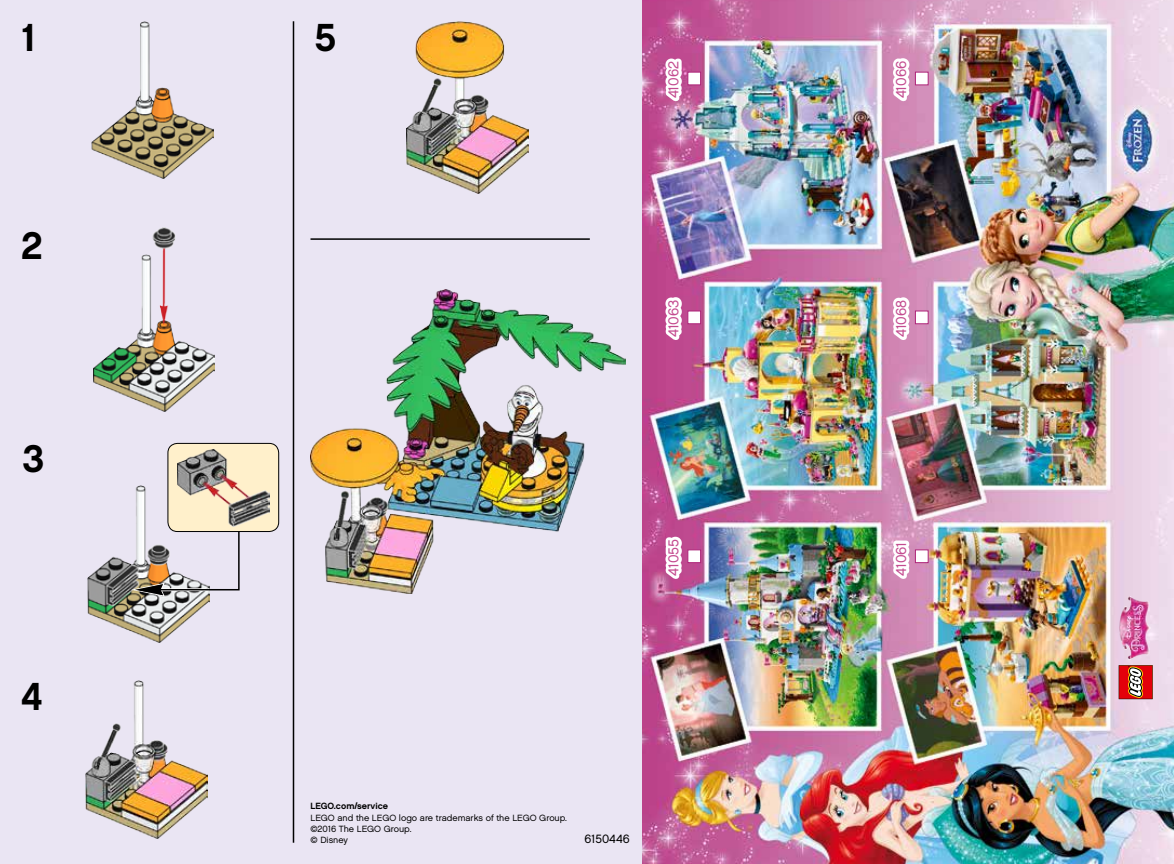
<style>
.page{position:relative;width:1174px;height:864px;background:#fff}
.page>*{position:absolute;margin:0;border:0;box-sizing:border-box;transform-origin:0 0}
.t1{font:700 39px "LEGO Chalet 60";color:#000}
.t2{font:14.4px "LEGO Chalet 60";color:#c44c90}
.t3{font:12px "LEGO Chalet 60";color:#000}
.t4{font:9px/10.8px "LEGO Chalet 60";color:#000}
.t5{font:700 9px "LEGO Chalet 60";color:#000}
</style>
<div class="page">
<div style="left:0;top:0;width:1174px;height:863px;background:#eae5f3"></div>
<img style="left:87px;top:556px;width:122px;height:86px">
<hr style="left:293px;top:21px;width:1px;height:821px;background:#000">
<img style="left:91px;top:21px;width:122px;height:158px">
<img style="left:406px;top:21px;width:122px;height:172px">
<img style="left:94px;top:227px;width:121px;height:185px">
<img style="left:85px;top:680px;width:122px;height:158px">
<img style="left:310px;top:289px;width:315px;height:304px">
<hr style="left:310px;top:238px;width:280px;height:2px;background:#000">
<svg style="left:132px;top:464px;width:108px;height:132px"></svg>
<div style="left:168px;top:443px;width:111px;height:88px;background:#fff0cb;border-radius:10px"></div>
<div style="left:168px;top:443px;width:111px;height:88px;border:1px solid #000;border-radius:10px"></div>
<img style="left:177px;top:449px;width:92px;height:77px">
<img style="left:642px;top:0;width:532px;height:863px">
<svg style="left:880px;top:537px;width:41px;height:49px;background:#e0b2cf"></svg>
<svg style="left:880px;top:294px;width:41px;height:53px;background:#dfadcb"></svg>
<svg style="left:880px;top:53px;width:41px;height:56px;background:#deaccb"></svg>
<div style="left:915px;top:549px;width:13px;height:13px;background:#fff;border:1px solid #ae2579"></div>
<div style="left:915px;top:310px;width:13px;height:14px;background:#fff;border:1px solid #ae2579"></div>
<div style="left:915px;top:72px;width:13px;height:13px;background:#fff;border:1px solid #ae2579"></div>
<svg style="left:652px;top:533px;width:34px;height:53px;background:#d489b6"></svg>
<svg style="left:652px;top:294px;width:42px;height:53px;background:#d07aad"></svg>
<svg style="left:652px;top:55px;width:42px;height:54px;background:#d286b3"></svg>
<div style="left:687px;top:549px;width:14px;height:13px;background:#fff;border:1px solid #ae2579"></div>
<div style="left:687px;top:310px;width:14px;height:14px;background:#fff;border:1px solid #ae2579"></div>
<div style="left:687px;top:72px;width:14px;height:13px;background:#fff;border:1px solid #ae2579"></div>
<img style="left:1118px;top:596px;width:32px;height:63px">
<svg style="left:1118px;top:665px;width:34px;height:34px"></svg>
<h1 class="t1" style="left:21px;top:12px;width:18px">1</h1>
<h1 class="t1" style="left:21px;top:221px;width:23px">2</h1>
<h1 class="t1" style="left:22px;top:434px;width:23px">3</h1>
<h1 class="t1" style="left:21px;top:671px;width:23px">4</h1>
<h1 class="t1" style="left:315px;top:12px;width:23px">5</h1>
<h2 class="t2" style="left:665px;top:98px;width:39px;rotate:-90deg">41062</h2>
<h2 class="t2" style="left:665px;top:337px;width:39px;rotate:-90deg">41063</h2>
<h2 class="t2" style="left:665px;top:576px;width:38px;rotate:-90deg">41055</h2>
<p class="t5" style="left:310px;top:799px;width:79px">LEGO.com/service</p>
<p class="t4" style="left:310px;top:812px;width:258px">LEGO and the LEGO logo are trademarks of the LEGO Group. ©2016 The LEGO Group.<br>© Disney</p>
<h3 class="t3" style="left:584px;top:830px;width:46px">6150446</h3>
<h2 class="t2" style="left:892px;top:98px;width:39px;rotate:-90deg">41066</h2>
<h2 class="t2" style="left:892px;top:337px;width:39px;rotate:-90deg">41068</h2>
<h2 class="t2" style="left:892px;top:576px;width:36px;rotate:-90deg">41061</h2>
</div>
